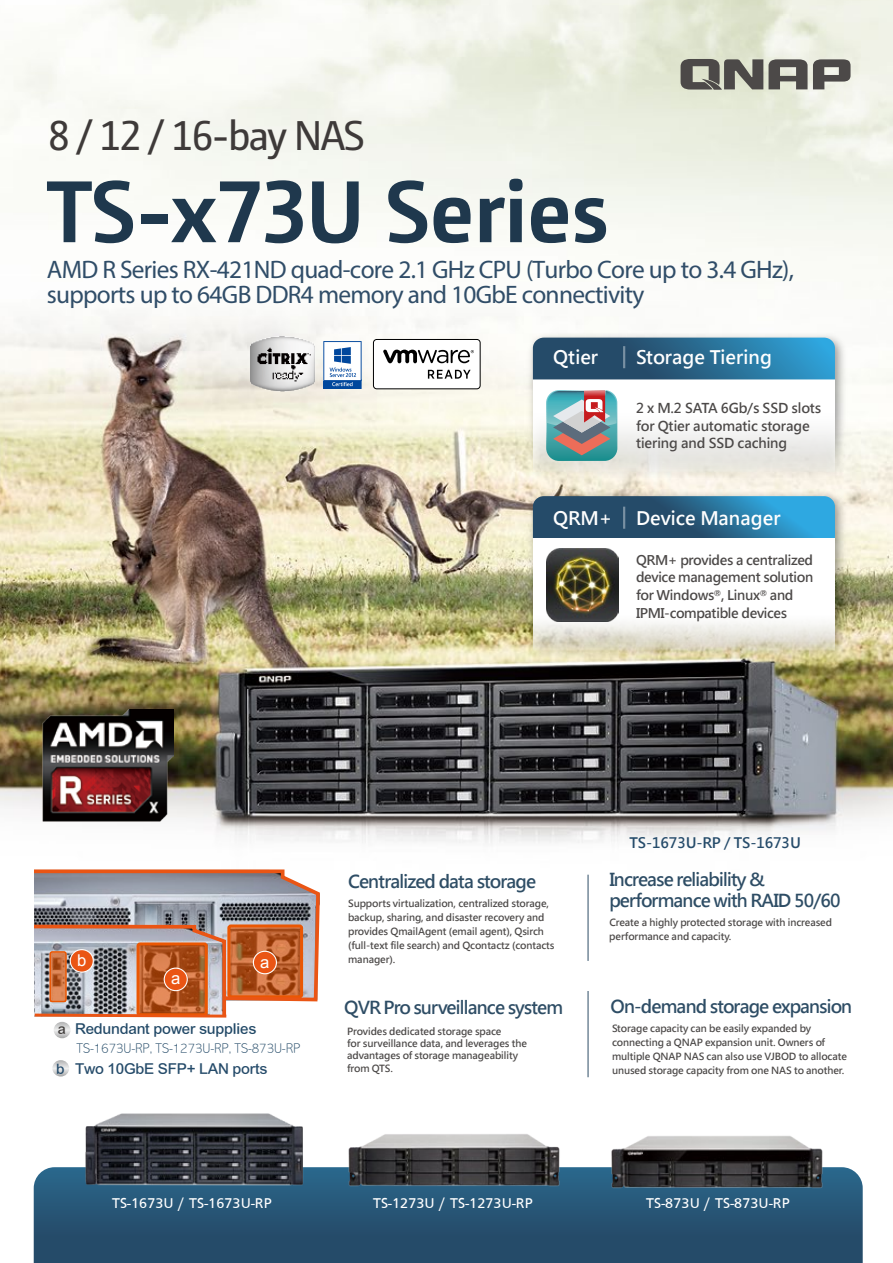
<style>
.page{position:relative;width:893px;height:1263px;background:#fff}
.page>*{position:absolute;margin:0;border:0;box-sizing:border-box;transform-origin:0 0}
.t1{font:700 87.3px "QNAP Camingo Dos";letter-spacing:-.01em;color:#1f384d}
.t2{font:41.55px "QNAP Camingo Dos";letter-spacing:-.055em;color:#3e3a39}
.t3{font:25.35px/25px "Myriad Pro";letter-spacing:-.025em;color:#304d68}
.t4{font:700 18.45px "Microsoft Jheng Hei";color:#fff}
.t5{font:700 17.7px/21px "Microsoft Jheng Hei";letter-spacing:-.05em;color:#2e4d65}
.t6{font:16.35px "Arial";color:#fff}
.t7{font:14.85px "DF Li Hei Md HK BF";color:#224967}
.t8{font:14.85px "DF Li Hei Md HK BF";color:#254b6a}
.t9{font:14.55px "Frutiger";letter-spacing:.01em;color:#fff}
.t10{font:700 14.4px "Microsoft Jheng Hei";letter-spacing:-.01em;color:#254b6a}
.t11{font:700 13.5px/17.7px "Microsoft Jheng Hei";letter-spacing:-.01em;color:#4c4948}
.t12{font:700 13.2px/17.7px "Microsoft Jheng Hei";letter-spacing:-.025em;color:#4c4948}
.t13{font:13.2px "DF Li Hei Lt HK BF";color:#224967}
.t14{font:700 9.75px/14px "Microsoft Jheng Hei";letter-spacing:-.01em;color:#4c4948}
.s1{font-size:14.1px;color:#3e3a39}
.s2{font-size:14.1px}
</style>
<div class="page">
<img style="left:0;top:0;width:893px;height:1263px">
<svg style="left:34px;top:1167px;width:829px;height:96px;background:#274f6e"></svg>
<svg style="left:813px;top:59px;width:37px;height:30px"></svg>
<svg style="left:681px;top:59px;width:126px;height:31px;background:#7c7b74"></svg>
<div style="left:373px;top:339px;width:107px;height:50px;background:#fff;border-radius:3px"></div>
<div style="left:373px;top:339px;width:107px;height:50px;border:1px solid #000;border-radius:3px"></div>
<svg style="left:383px;top:349px;width:91px;height:14px"></svg>
<svg style="left:428px;top:370px;width:43px;height:9px"></svg>
<img style="left:240px;top:326px;width:85px;height:76px">
<svg style="left:323px;top:341px;width:39px;height:48px"></svg>
<img style="left:43px;top:710px;width:131px;height:111px">
<svg style="left:52px;top:1060px;width:17px;height:16px"></svg>
<svg style="left:54px;top:1022px;width:17px;height:16px"></svg>
<hr style="left:588px;top:875px;width:1px;height:86px;background:#2e4d65">
<hr style="left:588px;top:991px;width:1px;height:86px;background:#2e4d65">
<img style="left:606px;top:1088px;width:223px;height:139px">
<img style="left:343px;top:1088px;width:223px;height:139px">
<img style="left:68px;top:1095px;width:248px;height:135px">
<img style="left:35px;top:854px;width:284px;height:182px">
<svg style="left:35px;top:868px;width:284px;height:152px;background:#ad9d9c"></svg>
<svg style="left:139px;top:944px;width:66px;height:71px;background:#b65a27"></svg>
<svg style="left:50px;top:953px;width:16px;height:49px"></svg>
<svg style="left:229px;top:926px;width:71px;height:71px;background:#bb602c"></svg>
<div style="left:164px;top:968px;width:23px;height:23px;background:#ea5514;border-radius:50%"></div>
<div style="left:164px;top:967px;width:24px;height:24px;border:1px solid #fff;border-radius:50%"></div>
<div style="left:70px;top:950px;width:23px;height:22px;background:#ea5514;border-radius:50%"></div>
<div style="left:70px;top:949px;width:24px;height:24px;border:1px solid #fff;border-radius:50%"></div>
<div style="left:253px;top:951px;width:23px;height:23px;background:#ea5514;border-radius:50%"></div>
<div style="left:253px;top:951px;width:24px;height:23px;border:1px solid #fff;border-radius:50%"></div>
<img style="left:524px;top:328px;width:327px;height:159px">
<svg style="left:533px;top:379px;width:302px;height:107px"></svg>
<svg style="left:533px;top:338px;width:302px;height:41px;background:#29698e"></svg>
<img style="left:524px;top:487px;width:327px;height:206px">
<svg style="left:533px;top:538px;width:302px;height:139px"></svg>
<svg style="left:533px;top:496px;width:302px;height:42px;background:#296a90"></svg>
<svg style="left:546px;top:390px;width:71px;height:71px;background:#849b9e"></svg>
<hr style="left:623px;top:507px;width:2px;height:22px;background:#fff">
<hr style="left:623px;top:346px;width:2px;height:22px;background:#fff">
<img style="left:546px;top:549px;width:73px;height:72px">
<h2 class="t2" style="left:48px;top:112px;width:319px">8 / 12 / 16-bay NAS</h2>
<h1 class="t1" style="left:46px;top:159px;width:564px">TS-x73U Series</h1>
<h3 class="t3" style="left:47px;top:256px;width:749px">AMD R Series RX-421ND quad-core 2.1 GHz CPU (Turbo Core up to 3.4 GHz), supports up to 64GB DDR4 memory and 10GbE connectivity</h3>
<h3 class="t4" style="left:553px;top:346px;width:47px">Qtier</h3>
<h3 class="t4" style="left:636px;top:346px;width:137px">Storage Tiering</h3>
<h3 class="t11" style="left:636px;top:399px;width:187px">2 x M.2 SATA 6Gb/s SSD slots for Qtier automatic storage tiering and SSD caching</h3>
<h3 class="t4" style="left:553px;top:506px;width:61px">QRM+</h3>
<h3 class="t4" style="left:636px;top:506px;width:146px">Device Manager</h3>
<h3 class="t12" style="left:636px;top:551px;width:179px">QRM+ provides a centralized device management solution for Windows<sup>®</sup>, Linux<sup>®</sup> and<br>IPMI-compatible devices</h3>
<h3 class="t6" style="left:77px;top:949px;width:11px">b</h3>
<h3 class="t6" style="left:260px;top:951px;width:11px">a</h3>
<h3 class="t6" style="left:171px;top:968px;width:11px">a</h3>
<h3 class="t7" style="left:58px;top:1021px;width:200px"><span class="s1">a</span> Redundant power supplies</h3>
<h3 class="t13" style="left:77px;top:1041px;width:225px">TS-1673U-RP, TS-1273U-RP, TS-873U-RP</h3>
<h3 class="t8" style="left:56px;top:1061px;width:213px"><span class="s2">b</span> Two 10GbE SFP+ LAN ports</h3>
<h3 class="t5" style="left:348px;top:871px;width:190px">Centralized data storage</h3>
<p class="t14" style="left:348px;top:897px;width:208px">Supports virtualization, centralized storage, backup, sharing, and disaster recovery and provides QmailAgent (email agent), Qsirch (full-text file search) and Qcontactz (contacts manager).</p>
<h3 class="t5" style="left:344px;top:997px;width:220px">QVR Pro surveillance system</h3>
<p class="t14" style="left:347px;top:1025px;width:181px;line-height:12.5px">Provides dedicated storage space<br>for surveillance data, and leverages the advantages of storage manageability from QTS.</p>
<h3 class="t10" style="left:630px;top:833px;width:173px">TS-1673U-RP / TS-1673U</h3>
<h3 class="t5" style="left:609px;top:869px;width:233px">Increase reliability &amp; performance with RAID 50/60</h3>
<p class="t14" style="left:609px;top:916px;width:224px">Create a highly protected storage with increased performance and capacity.</p>
<h3 class="t5" style="left:610px;top:996px;width:243px">On-demand storage expansion</h3>
<p class="t14" style="left:612px;top:1021px;width:236px">Storage capacity can be easily expanded by connecting a QNAP expansion unit. Owners of multiple QNAP NAS can also use VJBOD to allocate unused storage capacity from one NAS to another.</p>
<h3 class="t9" style="left:112px;top:1195px;width:161px">TS-1673U / TS-1673U-RP</h3>
<h3 class="t9" style="left:373px;top:1195px;width:161px">TS-1273U / TS-1273U-RP</h3>
<h3 class="t9" style="left:646px;top:1195px;width:145px">TS-873U / TS-873U-RP</h3>
</div>
